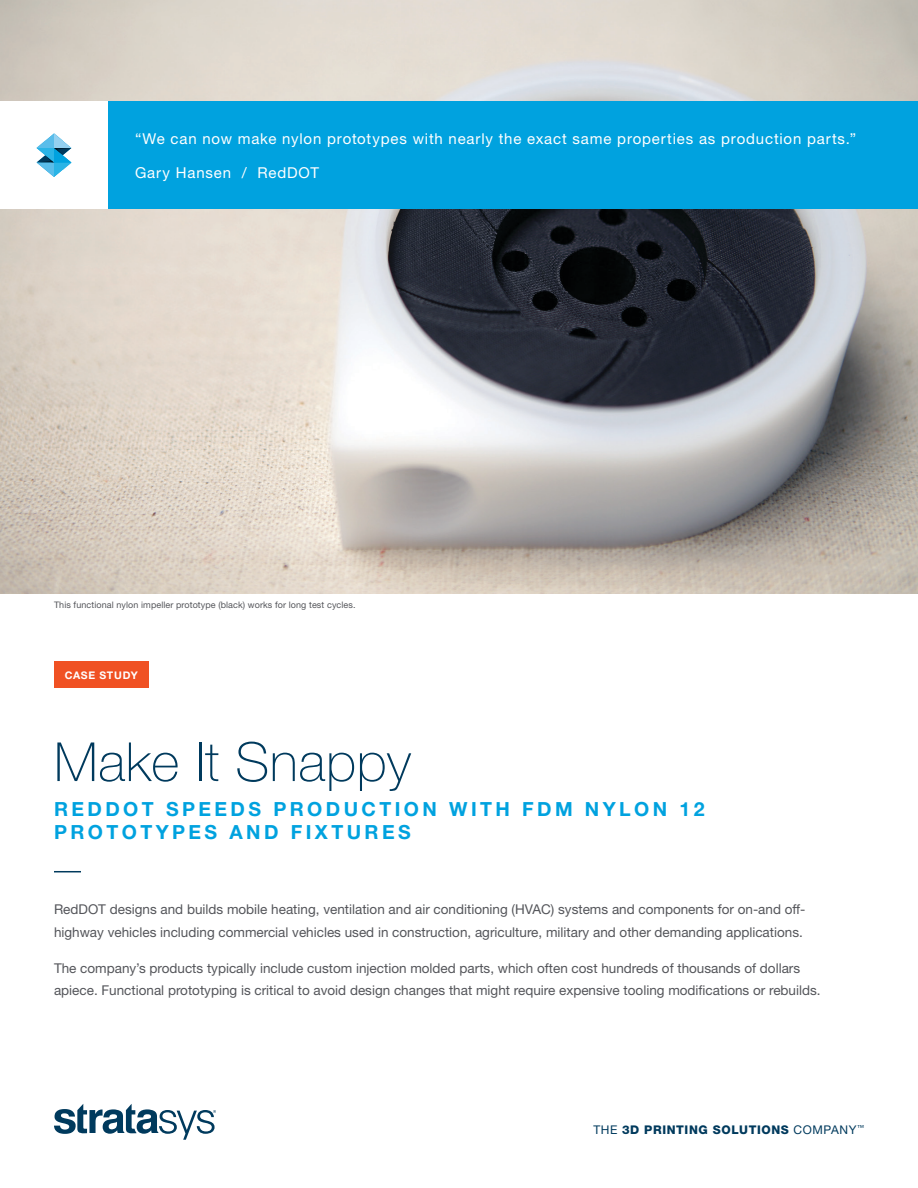
<style>
.page{position:relative;width:918px;height:1188px;background:#fff}
.page>*{position:absolute;margin:0;border:0;box-sizing:border-box;transform-origin:0 0}
.CONT_-_Headline{font:100 54px "Helvetica Neue LT Std";letter-spacing:.01em;color:#003a5d}
.CONT_-_Subhead{font:700 19.5px "Helvetica Neue LT Std";letter-spacing:.175em;color:#00a2df}
.DOC_-_Quote{font:15px "Helvetica Neue LT Std";letter-spacing:.055em;color:#fff}
.DOC_-_Quote_Attribut{font:15px "Helvetica Neue LT Std";letter-spacing:.06em;color:#fff}
.CONT_-_Main_Para_Bod{font:13.5px/22.5px "Helvetica Neue LT Std";color:#54555a}
.t1{font:800 12px "Helvetica Neue LT Std";letter-spacing:.05em;color:#003a5d}
.t2{font:700 10.5px "Helvetica Neue LT Std";letter-spacing:.07em;color:#fff}
.CONT_-_Image_Caption{font:9px "Helvetica Neue LT Std";letter-spacing:.01em;color:#54555a}
.s1{font-weight:400}
</style>
<div class="page">
<svg style="left:54px;top:1104px;width:162px;height:36px"></svg>
<div style="left:54px;top:662px;width:94px;height:26px;background:#f05123"></div>
<img style="left:0;top:0;width:918px;height:594px">
<div style="left:108px;top:101px;width:810px;height:108px;background:#00a2df"></div>
<div style="left:0;top:101px;width:108px;height:108px;background:#fff"></div>
<svg style="left:37px;top:134px;width:34px;height:43px"></svg>
<svg style="left:54px;top:871px;width:27px;height:1px"></svg>
<p class="DOC_-_Quote" style="left:135px;top:129px;width:723px">“We can now make nylon prototypes with nearly the exact same properties as production parts.”</p>
<p class="DOC_-_Quote_Attribut" style="left:135px;top:163px;width:186px">Gary Hansen / RedDOT</p>
<p class="CONT_-_Image_Caption" style="left:54px;top:599px;width:303px">This functional nylon impeller prototype (black) works for long test cycles.</p>
<p class="t2" style="left:65px;top:669px;width:75px">CASE STUDY</p>
<p class="CONT_-_Headline" style="left:54px;top:731px;width:358px">Make It Snappy</p>
<p class="CONT_-_Subhead" style="left:54px;top:797px;width:652px">REDDOT SPEEDS PRODUCTION WITH FDM NYLON 12</p>
<p class="CONT_-_Subhead" style="left:54px;top:820px;width:358px">PROTOTYPES AND FIXTURES</p>
<p class="CONT_-_Main_Para_Bod" style="left:54px;top:898px;width:753px">RedDOT designs and builds mobile heating, ventilation and air conditioning (HVAC) systems and components for on-and off&shy;highway vehicles including commercial vehicles used in construction, agriculture, military and other demanding applications.</p>
<p class="CONT_-_Main_Para_Bod" style="left:54px;top:956px;width:768px">The company’s products typically include custom injection molded parts, which often cost hundreds of thousands of dollars apiece. Functional prototyping is critical to avoid design changes that might require expensive tooling modifications or rebuilds.</p>
<p class="t1" style="left:593px;top:1123px;width:272px"><span class="s1">THE</span> 3D PRINTING SOLUTIONS <span class="s1">COMPANY</span><sup>™</sup></p>
</div>
